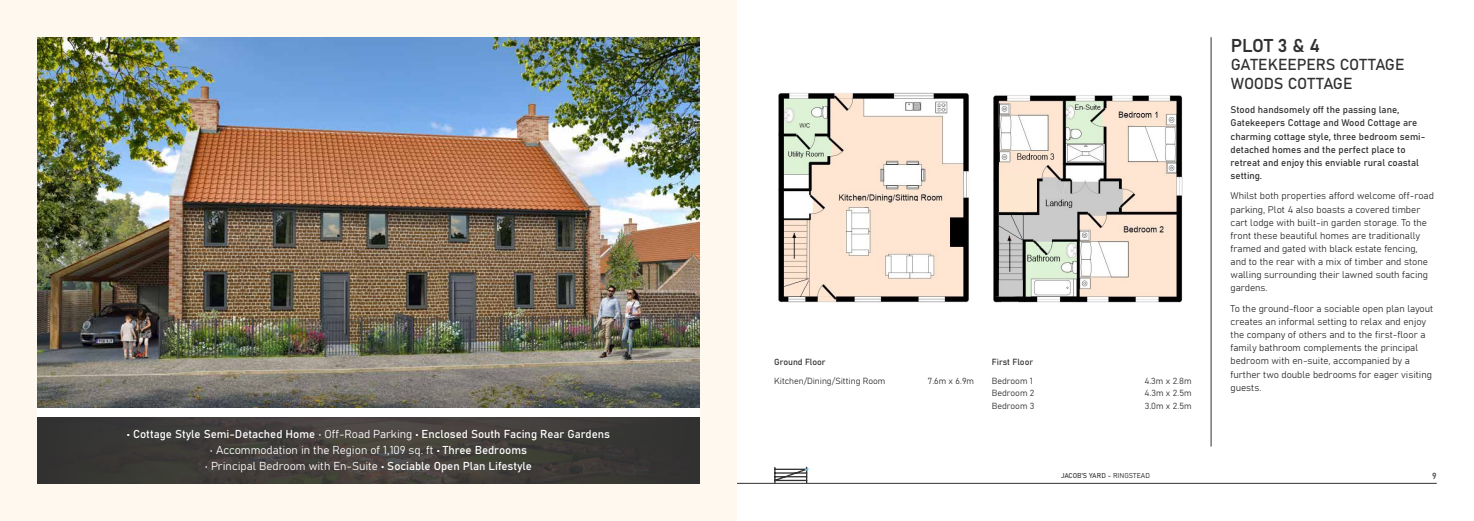
<style>
.page{position:relative;width:1474px;height:521px;background:#fff}
.page>*{position:absolute;margin:0;border:0;box-sizing:border-box;transform-origin:0 0}
.t1{font:18.38px "Bahnschrift";color:#323131}
.t2{font:15.75px/18.4px "Bahnschrift";letter-spacing:-.01em;color:#323131}
.t3{font:11.38px "Bahnschrift";color:#fff}
.t4{font:9.62px/13.1px "Bahnschrift";color:#323131}
.t5{font:8.75px "Bahnschrift";color:#323131}
.t6{font:8.75px "Bahnschrift";color:#3c3c3b}
.t7{font:7px "Bahnschrift";color:#3c3c3b}
</style>
<div class="page">
<hr style="left:1210px;top:37px;width:1px;height:409px;background:#323131">
<svg style="left:773px;top:466px;width:35px;height:17px"></svg>
<hr style="left:737px;top:483px;width:699px;height:1px;background:#323131">
<div style="left:0;top:0;width:737px;height:521px;background:#fef8ef"></div>
<img style="left:37px;top:417px;width:662px;height:67px">
<div style="left:37px;top:408px;width:662px;height:9px;background:#fff"></div>
<img style="left:37px;top:37px;width:662px;height:370px">
<img style="left:778px;top:93px;width:191px;height:209px">
<img style="left:993px;top:95px;width:190px;height:207px">
<p class="t3" style="left:127px;top:425px;width:485px">• Cottage Style Semi-Detached Home • Off-Road Parking • Enclosed South Facing Rear Gardens</p>
<p class="t3" style="left:210px;top:441px;width:319px">• Accommodation in the Region of 1,109 sq. ft • Three Bedrooms</p>
<p class="t3" style="left:205px;top:457px;width:328px">• Principal Bedroom with En-Suite • Sociable Open Plan Lifestyle</p>
<p class="t5" style="left:774px;top:355px;width:53px">Ground Floor</p>
<p class="t5" style="left:774px;top:374px;width:113px">Kitchen/Dining/Sitting Room</p>
<p class="t5" style="left:927px;top:374px;width:48px">7.6m x 6.9m</p>
<p class="t5" style="left:991px;top:355px;width:43px">First Floor</p>
<p class="t5" style="left:991px;top:374px;width:42px">Bedroom 1</p>
<p class="t5" style="left:1144px;top:374px;width:49px">4.3m x 2.8m</p>
<p class="t5" style="left:991px;top:387px;width:44px">Bedroom 2</p>
<p class="t5" style="left:1144px;top:387px;width:49px">4.3m x 2.5m</p>
<p class="t5" style="left:991px;top:399px;width:44px">Bedroom 3</p>
<p class="t5" style="left:1144px;top:399px;width:48px">3.0m x 2.5m</p>
<h1 class="t1" style="left:1230px;top:31px;width:91px">PLOT 3 &amp; 4</h1>
<h2 class="t2" style="left:1230px;top:54px;width:175px">GATEKEEPERS COTTAGE<br>WOODS COTTAGE</h2>
<p class="t4" style="left:1230px;top:103px;width:196px">Stood handsomely off the passing lane, Gatekeepers Cottage and Wood Cottage are charming cottage style, three bedroom semi&shy;detached homes and the perfect place to retreat and enjoy this enviable rural coastal setting.</p>
<p class="t4" style="left:1230px;top:189px;width:205px">Whilst both properties afford welcome off-road parking, Plot 4 also boasts a covered timber cart lodge with built-in garden storage. To the front these beautiful homes are traditionally framed and gated with black estate fencing, and to the rear with a mix of timber and stone walling surrounding their lawned south facing gardens.</p>
<p class="t4" style="left:1230px;top:301px;width:204px">To the ground-floor a sociable open plan layout creates an informal setting to relax and enjoy the company of others and to the first-floor a family bathroom complements the principal bedroom with en-suite, accompanied by a further two double bedrooms for eager visiting guests.</p>
<p class="t7" style="left:1061px;top:470px;width:90px">JACOB’S YARD - RINGSTEAD</p>
<p class="t6" style="left:1432px;top:469px;width:6px">9</p>
</div>
